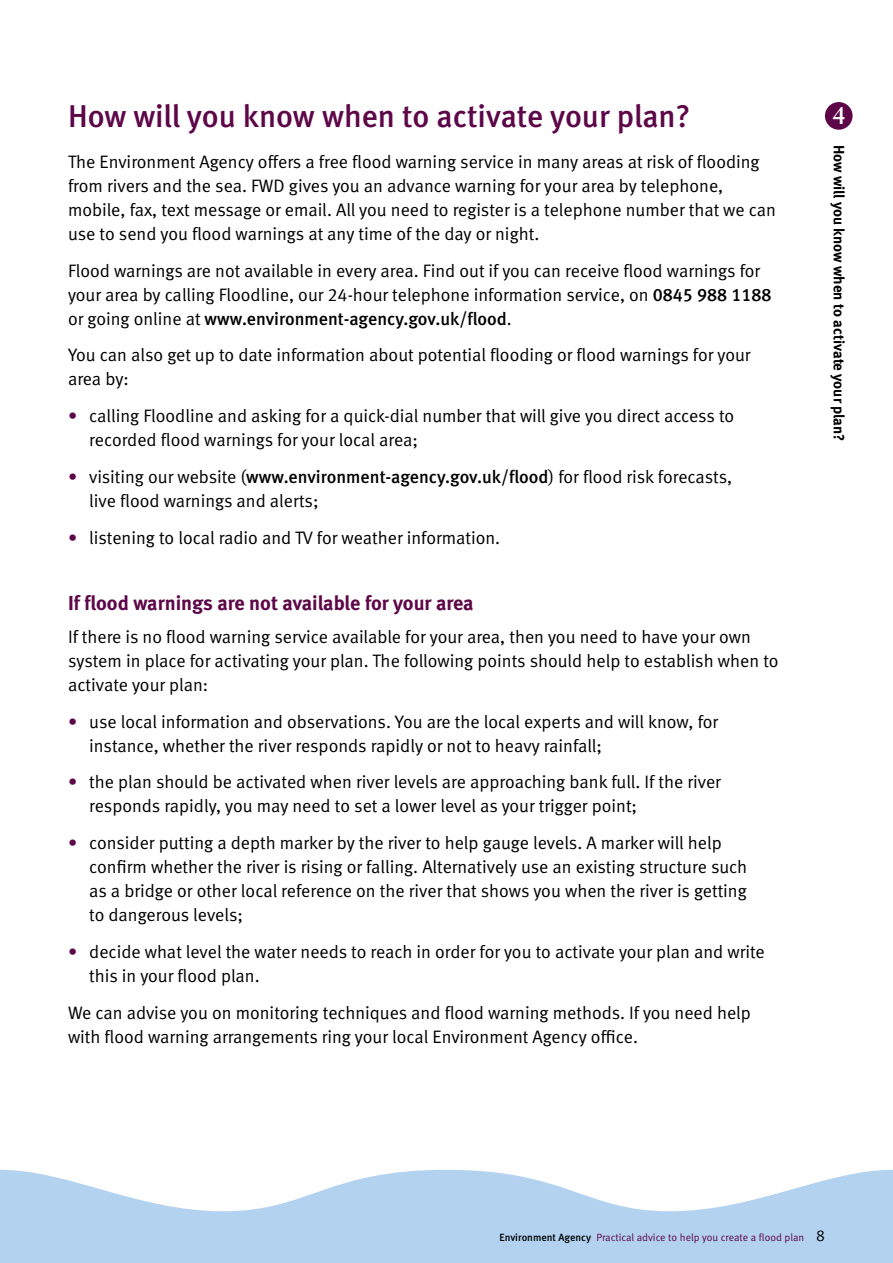
<style>
.page{position:relative;width:893px;height:1263px;background:#fff}
.page>*{position:absolute;margin:0;border:0;box-sizing:border-box;transform-origin:0 0}
.t1{font:500 31.5px "EA Meta";color:#5d0749}
.t2{font:700 24px "EA Sabon";color:#fff}
.t3{font:700 20.25px "EA Meta";color:#5d0749}
.t4{font:18px/24px "EA Meta Normal";color:#000}
.t5{font:500 18px "EA Meta";color:#000}
.t6{font:700 15px "EA Meta";color:#000}
.t7{font:10.5px "EA Meta Normal";color:#5d0749}
.s1{font-family:"EA Meta";font-weight:500}
.s2{font-family:"EA Meta Normal";font-weight:400}
.s3{color:#5d0749}
.s4{font-family:"EA Meta";font-weight:500;color:#000}
.s5{font-size:15.75px;color:#000}
</style>
<div class="page">
<div style="left:825px;top:102px;width:28px;height:28px;background:#5d0749;border-radius:50%"></div>
<svg style="left:0;top:1170px;width:893px;height:93px;fill:#b2d2f0"></svg>
<h1 class="t1" style="left:68px;top:98px;width:624px">How will you know when to activate your plan?</h1>
<p class="t4" style="left:68px;top:149px;width:709px">The Environment Agency offers a free flood warning service in many areas at risk of flooding from rivers and the sea. FWD gives you an advance warning for your area by telephone, mobile, fax, text message or email. All you need to register is a telephone number that we can use to send you flood warnings at any time of the day or night.</p>
<p class="t4" style="left:68px;top:258px;width:705px">Flood warnings are not available in every area. Find out if you can receive flood warnings for your area by calling Floodline, our 24-hour telephone information service, on <span class="s1">0845 988 1188</span></p>
<p class="t5" style="left:68px;top:308px;width:445px"><span class="s2">or going online at</span> www.environment-agency.gov.uk/flood<span class="s2">.</span></p>
<p class="t4" style="left:68px;top:343px;width:684px">You can also get up to date information about potential flooding or flood warnings for your area by:</p>
<p class="t4" style="left:89px;top:404px;width:646px;text-indent:-21px"><span class="s3">•</span> calling Floodline and asking for a quick-dial number that will give you direct access to recorded flood warnings for your local area;</p>
<p class="t4" style="left:89px;top:464px;width:644px;text-indent:-21px"><span class="s3">•</span> visiting our website (<span class="s1">www.environment-agency.gov.uk/flood</span>) for flood risk forecasts, live flood warnings and alerts;</p>
<p class="t4" style="left:68px;top:525px;width:434px"><span class="s3">•</span> listening to local radio and TV for weather information.</p>
<p class="t3" style="left:68px;top:591px;width:407px">If flood warnings are not available for your area</p>
<p class="t4" style="left:68px;top:624px;width:712px">If there is no flood warning service available for your area, then you need to have your own system in place for activating your plan. The following points should help to establish when to activate your plan:</p>
<p class="t4" style="left:89px;top:709px;width:630px;text-indent:-21px"><span class="s3">•</span> use local information and observations. You are the local experts and will know, for instance, whether the river responds rapidly or not to heavy rainfall;</p>
<p class="t4" style="left:89px;top:770px;width:633px;text-indent:-21px"><span class="s3">•</span> the plan should be activated when river levels are approaching bank full. If the river responds rapidly, you may need to set a lower level as your trigger point;</p>
<p class="t4" style="left:89px;top:831px;width:659px;text-indent:-21px"><span class="s3">•</span> consider putting a depth marker by the river to help gauge levels. A marker will help confirm whether the river is rising or falling. Alternatively use an existing structure such as a bridge or other local reference on the river that shows you when the river is getting to dangerous levels;</p>
<p class="t4" style="left:89px;top:939px;width:677px;text-indent:-21px"><span class="s3">•</span> decide what level the water needs to reach in order for you to activate your plan and write this in your flood plan.</p>
<p class="t4" style="left:68px;top:1000px;width:684px">We can advise you on monitoring techniques and flood warning methods. If you need help with flood warning arrangements ring your local Environment Agency office.</p>
<h2 class="t2" style="left:832px;top:101px;width:15px">4</h2>
<p class="t6" style="left:848px;top:145px;width:298px;rotate:90deg">How will you know when to activate your plan?</p>
<p class="t7" style="left:499px;top:1232px;width:327px"><span class="s4">Environment Agency</span> Practical advice to help you create a flood plan <span class="s5">8</span></p>
</div>
